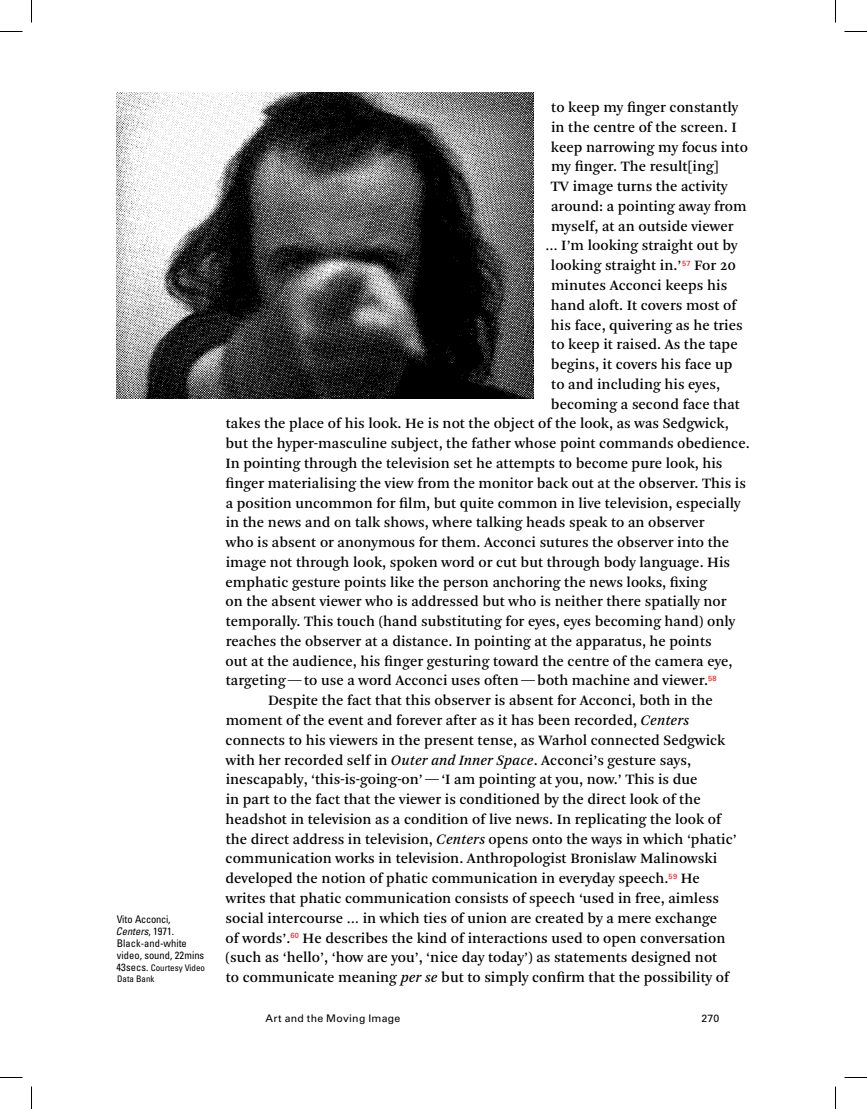
<style>
.page{position:relative;width:867px;height:1109px;background:#fff}
.page>*{position:absolute;margin:0;border:0;box-sizing:border-box;transform-origin:0 0}
.t1{font:15px "Arnhem";color:#000}
.t2{font:condensed 10.5px/12px "Univers LT";color:#000}
.t3{font:10.5px "Univers LT";letter-spacing:.025em;color:#000}
.t4{font:condensed 9px/10.5px "Univers LT";color:#000}
.s1{font-style:italic}
.s2{font-size:10.5px}
</style>
<div class="page">
<img style="left:117px;top:92px;width:416px;height:306px">
<svg style="left:0;top:31px;width:22px;height:1px"></svg>
<svg style="left:844px;top:31px;width:23px;height:1px"></svg>
<svg style="left:0;top:1077px;width:22px;height:1px"></svg>
<svg style="left:844px;top:1077px;width:23px;height:1px"></svg>
<svg style="left:31px;top:0;width:1px;height:22px"></svg>
<svg style="left:31px;top:1086px;width:1px;height:23px"></svg>
<svg style="left:835px;top:0;width:1px;height:22px"></svg>
<svg style="left:835px;top:1086px;width:1px;height:23px"></svg>
<p class="t2" style="left:116px;top:913px;width:90px">Vito Acconci,<br><span class="s1">Centers</span>, 1971.<br>Black-and-white video, sound, 22mins</p>
<p class="t4" style="left:116px;top:963px;width:90px"><span class="s2">43secs.</span> Courtesy Video<br>Data Bank</p>
<p class="t1" style="left:551px;top:99px;width:188px">to keep my finger constantly</p>
<p class="t1" style="left:551px;top:119px;width:187px">in the centre of the screen. I</p>
<p class="t1" style="left:551px;top:139px;width:198px">keep narrowing my focus into</p>
<p class="t1" style="left:551px;top:159px;width:169px">my finger. The result[ing]</p>
<p class="t1" style="left:551px;top:178px;width:178px">TV image turns the activity</p>
<p class="t1" style="left:551px;top:198px;width:197px">around: a pointing away from</p>
<p class="t1" style="left:551px;top:218px;width:184px">myself, at an outside viewer</p>
<p class="t1" style="left:545px;top:238px;width:193px">… I’m looking straight out by</p>
<p class="t1" style="left:551px;top:257px;width:186px">looking straight in.’<sup>57</sup> For 20</p>
<p class="t1" style="left:551px;top:277px;width:178px">minutes Acconci keeps his</p>
<p class="t1" style="left:551px;top:297px;width:187px">hand aloft. It covers most of</p>
<p class="t1" style="left:551px;top:317px;width:193px">his face, quivering as he tries</p>
<p class="t1" style="left:551px;top:337px;width:188px">to keep it raised. As the tape</p>
<p class="t1" style="left:551px;top:356px;width:183px">begins, it covers his face up</p>
<p class="t1" style="left:551px;top:376px;width:170px">to and including his eyes,</p>
<p class="t1" style="left:551px;top:396px;width:190px">becoming a second face that</p>
<p class="t1" style="left:226px;top:416px;width:504px">takes the place of his look. He is not the object of the look, as was Sedgwick,</p>
<p class="t1" style="left:225px;top:435px;width:525px">but the hyper-masculine subject, the father whose point commands obedience.</p>
<p class="t1" style="left:225px;top:455px;width:498px">In pointing through the television set he attempts to become pure look, his</p>
<p class="t1" style="left:225px;top:475px;width:522px">finger materialising the view from the monitor back out at the observer. This is</p>
<p class="t1" style="left:226px;top:495px;width:516px">a position uncommon for film, but quite common in live television, especially</p>
<p class="t1" style="left:226px;top:514px;width:480px">in the news and on talk shows, where talking heads speak to an observer</p>
<p class="t1" style="left:226px;top:534px;width:505px">who is absent or anonymous for them. Acconci sutures the observer into the</p>
<p class="t1" style="left:226px;top:554px;width:506px">image not through look, spoken word or cut but through body language. His</p>
<p class="t1" style="left:226px;top:574px;width:483px">emphatic gesture points like the person anchoring the news looks, fixing</p>
<p class="t1" style="left:226px;top:594px;width:502px">on the absent viewer who is addressed but who is neither there spatially nor</p>
<p class="t1" style="left:226px;top:613px;width:511px">temporally. This touch (hand substituting for eyes, eyes becoming hand) only</p>
<p class="t1" style="left:226px;top:633px;width:487px">reaches the observer at a distance. In pointing at the apparatus, he points</p>
<p class="t1" style="left:226px;top:653px;width:508px">out at the audience, his finger gesturing toward the centre of the camera eye,</p>
<p class="t1" style="left:226px;top:673px;width:492px">targeting—to use a word Acconci uses often—both machine and viewer.<sup>58</sup></p>
<p class="t1" style="left:268px;top:692px;width:446px">Despite the fact that this observer is absent for Acconci, both in the</p>
<p class="t1" style="left:226px;top:712px;width:465px">moment of the event and forever after as it has been recorded, <span class="s1">Centers</span></p>
<p class="t1" style="left:226px;top:732px;width:501px">connects to his viewers in the present tense, as Warhol connected Sedgwick</p>
<p class="t1" style="left:226px;top:752px;width:466px">with her recorded self in <span class="s1">Outer and Inner Space</span>. Acconci’s gesture says,</p>
<p class="t1" style="left:226px;top:772px;width:473px">inescapably, ‘this-is-going-on’—‘I am pointing at you, now.’ This is due</p>
<p class="t1" style="left:226px;top:791px;width:476px">in part to the fact that the viewer is conditioned by the direct look of the</p>
<p class="t1" style="left:225px;top:811px;width:497px">headshot in television as a condition of live news. In replicating the look of</p>
<p class="t1" style="left:226px;top:831px;width:512px">the direct address in television, <span class="s1">Centers</span> opens onto the ways in which ‘phatic’</p>
<p class="t1" style="left:226px;top:851px;width:493px">communication works in television. Anthropologist Bronislaw Malinowski</p>
<p class="t1" style="left:225px;top:870px;width:476px">developed the notion of phatic communication in everyday speech.<sup>59</sup> He</p>
<p class="t1" style="left:226px;top:890px;width:494px">writes that phatic communication consists of speech ‘used in free, aimless</p>
<p class="t1" style="left:226px;top:910px;width:493px">social intercourse … in which ties of union are created by a mere exchange</p>
<p class="t1" style="left:226px;top:930px;width:501px">of words’.<sup>60</sup> He describes the kind of interactions used to open conversation</p>
<p class="t1" style="left:225px;top:949px;width:493px">(such as ‘hello’, ‘how are you’, ‘nice day today’) as statements designed not</p>
<p class="t1" style="left:226px;top:969px;width:505px">to communicate meaning <span class="s1">per se</span> but to simply confirm that the possibility of</p>
<p class="t3" style="left:265px;top:1012px;width:136px">Art and the Moving I mage</p>
<p class="t3" style="left:701px;top:1012px;width:19px">270</p>
</div>
